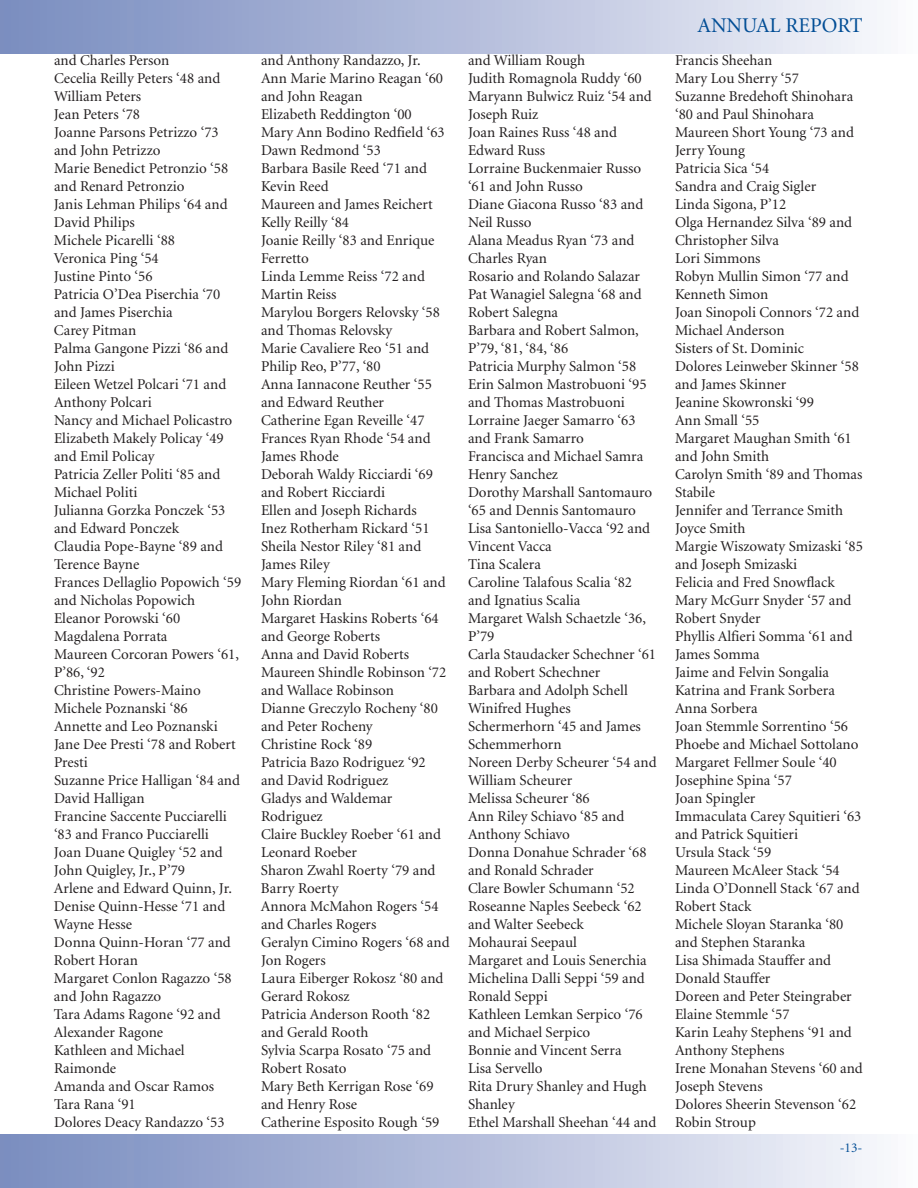
<style>
.page{position:relative;width:918px;height:1188px;background:#fff}
.page>*{position:absolute;margin:0;border:0;box-sizing:border-box;transform-origin:0 0}
.t1{font:21px "Minion";color:#014d95}
.t2{font:15px/18px "Minion";color:#231f20}
.t3{font:13.5px "Minion";color:#014d95}
</style>
<div class="page">
<div style="left:0;top:1134px;width:918px;height:54px;background:linear-gradient(to right,#7589be,#f6f7fb)"></div>
<div style="left:0;top:0;width:918px;height:54px;background:linear-gradient(to right,#7589be,#f6f7fb)"></div>
<h1 class="t1" style="left:697px;top:17px;width:167px">ANNUAL REPORT</h1>
<p class="t2" style="left:54px;top:52px;width:189px">and Charles Person<br>Cecelia Reilly Peters ‘48 and<br>William Peters<br>Jean Peters ‘78<br>Joanne Parsons Petrizzo ‘73 and John Petrizzo<br>Marie Benedict Petronzio ‘58 and Renard Petronzio<br>Janis Lehman Philips ‘64 and<br>David Philips<br>Michele Picarelli ‘88<br>Veronica Ping ‘54<br>Justine Pinto ‘56<br>Patricia O’Dea Piserchia ‘70 and James Piserchia<br>Carey Pitman<br>Palma Gangone Pizzi ‘86 and<br>John Pizzi<br>Eileen Wetzel Polcari ‘71 and<br>Anthony Polcari<br>Nancy and Michael Policastro<br>Elizabeth Makely Policay ‘49 and Emil Policay<br>Patricia Zeller Politi ‘85 and<br>Michael Politi<br>Julianna Gorzka Ponczek ‘53 and Edward Ponczek<br>Claudia Pope-Bayne ‘89 and<br>Terence Bayne<br>Frances Dellaglio Popowich ‘59 and Nicholas Popowich<br>Eleanor Porowski ‘60<br>Magdalena Porrata<br>Maureen Corcoran Powers ‘61,<br>P’86, ‘92<br>Christine Powers-Maino<br>Michele Poznanski ‘86<br>Annette and Leo Poznanski<br>Jane Dee Presti ‘78 and Robert<br>Presti<br>Suzanne Price Halligan ‘84 and<br>David Halligan<br>Francine Saccente Pucciarelli ‘83 and Franco Pucciarelli<br>Joan Duane Quigley ‘52 and<br>John Quigley, Jr., P’79<br>Arlene and Edward Quinn, Jr.<br>Denise Quinn-Hesse ‘71 and<br>Wayne Hesse<br>Donna Quinn-Horan ‘77 and<br>Robert Horan<br>Margaret Conlon Ragazzo ‘58 and John Ragazzo<br>Tara Adams Ragone ‘92 and<br>Alexander Ragone<br>Kathleen and Michael<br>Raimonde<br>Amanda and Oscar Ramos<br>Tara Rana ‘91<br>Dolores Deacy Randazzo ‘53</p>
<p class="t2" style="left:261px;top:52px;width:190px">and Anthony Randazzo, Jr.<br>Ann Marie Marino Reagan ‘60 and John Reagan<br>Elizabeth Reddington ‘00<br>Mary Ann Bodino Redfield ‘63<br>Dawn Redmond ‘53<br>Barbara Basile Reed ‘71 and<br>Kevin Reed<br>Maureen and James Reichert<br>Kelly Reilly ‘84<br>Joanie Reilly ‘83 and Enrique<br>Ferretto<br>Linda Lemme Reiss ‘72 and<br>Martin Reiss<br>Marylou Borgers Relovsky ‘58 and Thomas Relovsky<br>Marie Cavaliere Reo ‘51 and<br>Philip Reo, P’77, ‘80<br>Anna Iannacone Reuther ‘55 and Edward Reuther<br>Catherine Egan Reveille ‘47<br>Frances Ryan Rhode ‘54 and<br>James Rhode<br>Deborah Waldy Ricciardi ‘69 and Robert Ricciardi<br>Ellen and Joseph Richards<br>Inez Rotherham Rickard ‘51<br>Sheila Nestor Riley ‘81 and<br>James Riley<br>Mary Fleming Riordan ‘61 and<br>John Riordan<br>Margaret Haskins Roberts ‘64 and George Roberts<br>Anna and David Roberts<br>Maureen Shindle Robinson ‘72 and Wallace Robinson<br>Dianne Greczylo Rocheny ‘80 and Peter Rocheny<br>Christine Rock ‘89<br>Patricia Bazo Rodriguez ‘92 and David Rodriguez<br>Gladys and Waldemar<br>Rodriguez<br>Claire Buckley Roeber ‘61 and<br>Leonard Roeber<br>Sharon Zwahl Roerty ‘79 and<br>Barry Roerty<br>Annora McMahon Rogers ‘54 and Charles Rogers<br>Geralyn Cimino Rogers ‘68 and<br>Jon Rogers<br>Laura Eiberger Rokosz ‘80 and<br>Gerard Rokosz<br>Patricia Anderson Rooth ‘82 and Gerald Rooth<br>Sylvia Scarpa Rosato ‘75 and<br>Robert Rosato<br>Mary Beth Kerrigan Rose ‘69 and Henry Rose<br>Catherine Esposito Rough ‘59</p>
<p class="t2" style="left:468px;top:52px;width:190px">and William Rough<br>Judith Romagnola Ruddy ‘60<br>Maryann Bulwicz Ruiz ‘54 and<br>Joseph Ruiz<br>Joan Raines Russ ‘48 and<br>Edward Russ<br>Lorraine Buckenmaier Russo ‘61 and John Russo<br>Diane Giacona Russo ‘83 and<br>Neil Russo<br>Alana Meadus Ryan ‘73 and<br>Charles Ryan<br>Rosario and Rolando Salazar<br>Pat Wanagiel Salegna ‘68 and<br>Robert Salegna<br>Barbara and Robert Salmon,<br>P’79, ‘81, ‘84, ‘86<br>Patricia Murphy Salmon ‘58<br>Erin Salmon Mastrobuoni ‘95 and Thomas Mastrobuoni<br>Lorraine Jaeger Samarro ‘63 and Frank Samarro<br>Francisca and Michael Samra<br>Henry Sanchez<br>Dorothy Marshall Santomauro ‘65 and Dennis Santomauro<br>Lisa Santoniello-Vacca ‘92 and<br>Vincent Vacca<br>Tina Scalera<br>Caroline Talafous Scalia ‘82 and Ignatius Scalia<br>Margaret Walsh Schaetzle ‘36,<br>P’79<br>Carla Staudacker Schechner ‘61 and Robert Schechner<br>Barbara and Adolph Schell<br>Winifred Hughes<br>Schermerhorn ‘45 and James<br>Schemmerhorn<br>Noreen Derby Scheurer ‘54 and<br>William Scheurer<br>Melissa Scheurer ‘86<br>Ann Riley Schiavo ‘85 and<br>Anthony Schiavo<br>Donna Donahue Schrader ‘68 and Ronald Schrader<br>Clare Bowler Schumann ‘52<br>Roseanne Naples Seebeck ‘62 and Walter Seebeck<br>Mohaurai Seepaul<br>Margaret and Louis Senerchia<br>Michelina Dalli Seppi ‘59 and<br>Ronald Seppi<br>Kathleen Lemkan Serpico ‘76 and Michael Serpico<br>Bonnie and Vincent Serra<br>Lisa Servello<br>Rita Drury Shanley and Hugh<br>Shanley<br>Ethel Marshall Sheehan ‘44 and</p>
<p class="t2" style="left:675px;top:52px;width:189px">Francis Sheehan<br>Mary Lou Sherry ‘57<br>Suzanne Bredehoft Shinohara ‘80 and Paul Shinohara<br>Maureen Short Young ‘73 and<br>Jerry Young<br>Patricia Sica ‘54<br>Sandra and Craig Sigler<br>Linda Sigona, P’12<br>Olga Hernandez Silva ‘89 and<br>Christopher Silva<br>Lori Simmons<br>Robyn Mullin Simon ‘77 and<br>Kenneth Simon<br>Joan Sinopoli Connors ‘72 and<br>Michael Anderson<br>Sisters of St. Dominic<br>Dolores Leinweber Skinner ‘58 and James Skinner<br>Jeanine Skowronski ‘99<br>Ann Small ‘55<br>Margaret Maughan Smith ‘61 and John Smith<br>Carolyn Smith ‘89 and Thomas<br>Stabile<br>Jennifer and Terrance Smith<br>Joyce Smith<br>Margie Wiszowaty Smizaski ‘85 and Joseph Smizaski<br>Felicia and Fred Snowflack<br>Mary McGurr Snyder ‘57 and<br>Robert Snyder<br>Phyllis Alfieri Somma ‘61 and<br>James Somma<br>Jaime and Felvin Songalia<br>Katrina and Frank Sorbera<br>Anna Sorbera<br>Joan Stemmle Sorrentino ‘56<br>Phoebe and Michael Sottolano<br>Margaret Fellmer Soule ‘40<br>Josephine Spina ‘57<br>Joan Spingler<br>Immaculata Carey Squitieri ‘63 and Patrick Squitieri<br>Ursula Stack ‘59<br>Maureen McAleer Stack ‘54<br>Linda O’Donnell Stack ‘67 and<br>Robert Stack<br>Michele Sloyan Staranka ‘80 and Stephen Staranka<br>Lisa Shimada Stauffer and<br>Donald Stauffer<br>Doreen and Peter Steingraber<br>Elaine Stemmle ‘57<br>Karin Leahy Stephens ‘91 and<br>Anthony Stephens<br>Irene Monahan Stevens ‘60 and<br>Joseph Stevens<br>Dolores Sheerin Stevenson ‘62<br>Robin Stroup</p>
<p class="t3" style="left:840px;top:1143px;width:24px">-13-</p>
</div>
